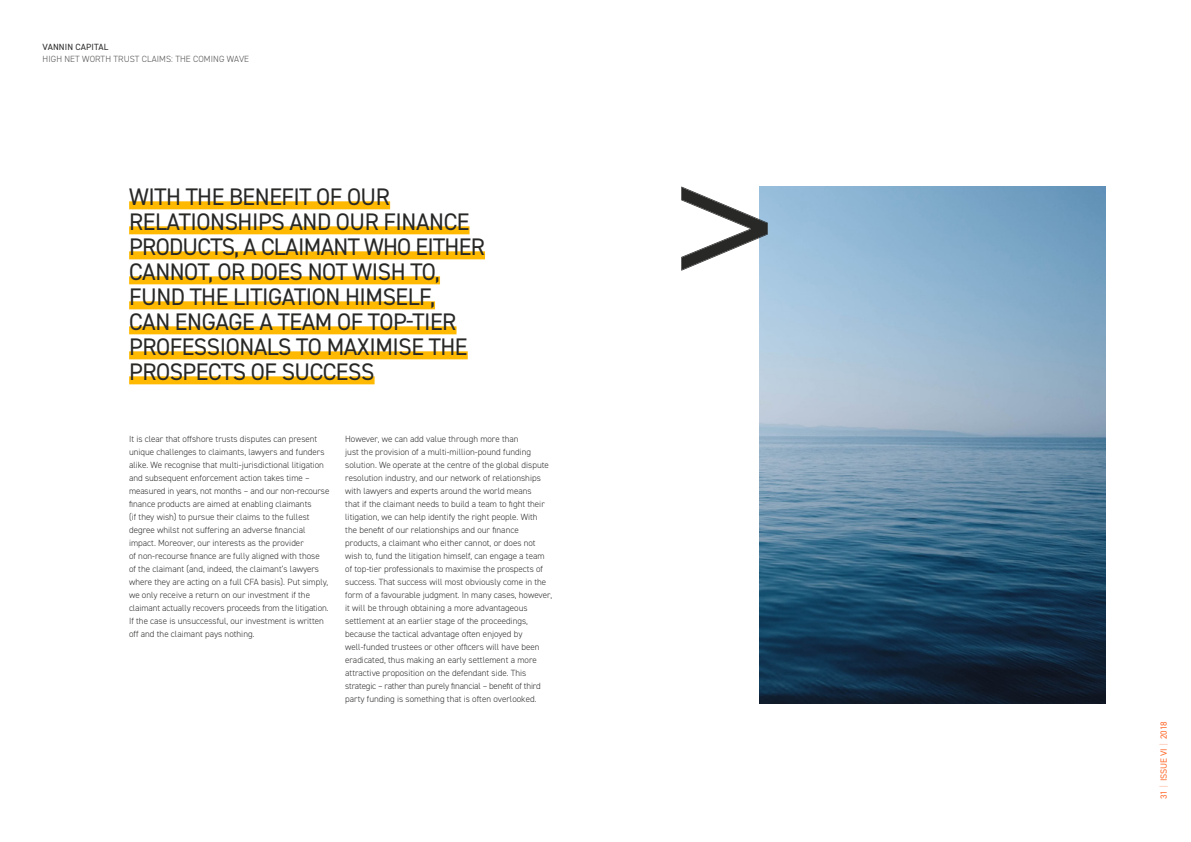
<style>
.page{position:relative;width:1191px;height:842px;background:#fff}
.page>*{position:absolute;margin:0;border:0;box-sizing:border-box;transform-origin:0 0}
.t1{font:24px/25px "DIN2014";letter-spacing:-.02em;color:#282827}
.t2{font:300 9px/13px "DIN2014";color:#323231}
.t3{font:300 9px "DIN2014";letter-spacing:.01em;color:#535352}
.t4{font:9px "DIN2014";letter-spacing:-.015em;color:#ff6c2f}
.t5{font:9px "DIN2014";letter-spacing:.01em;color:#282827}
.s1{font-weight:200}
</style>
<div class="page">
<img style="left:759px;top:187px;width:346px;height:516px">
<svg style="left:681px;top:187px;width:86px;height:84px"></svg>
<div style="left:129px;top:201px;width:261px;height:8px;background:#ffb900"></div>
<div style="left:129px;top:226px;width:340px;height:8px;background:#ffb900"></div>
<div style="left:129px;top:251px;width:356px;height:8px;background:#ffb900"></div>
<div style="left:129px;top:276px;width:311px;height:8px;background:#ffb900"></div>
<div style="left:129px;top:301px;width:306px;height:8px;background:#ffb900"></div>
<div style="left:129px;top:326px;width:327px;height:8px;background:#ffb900"></div>
<div style="left:129px;top:351px;width:339px;height:8px;background:#ffb900"></div>
<div style="left:129px;top:376px;width:245px;height:8px;background:#ffb900"></div>
<p class="t5" style="left:43px;top:41px;width:67px">VANNIN CAPITAL</p>
<p class="t3" style="left:43px;top:54px;width:208px">HIGH NET WORTH TRUST CLAIMS: THE COMING WAVE</p>
<h1 class="t1" style="left:129px;top:184px;width:357px">WITH THE BENEFIT OF OUR<br>RELATIONSHIPS AND OUR FINANCE<br>PRODUCTS, A CLAIMANT WHO EITHER<br>CANNOT, OR DOES NOT WISH TO,<br>FUND THE LITIGATION HIMSELF,<br>CAN ENGAGE A TEAM OF TOP-TIER<br>PROFESSIONALS TO MAXIMISE THE<br>PROSPECTS OF SUCCESS</h1>
<p class="t2" style="left:129px;top:433px;width:202px">It is clear that offshore trusts disputes can present unique challenges to claimants, lawyers and funders alike. We recognise that multi-jurisdictional litigation and subsequent enforcement action takes time – measured in years, not months – and our non-recourse finance products are aimed at enabling claimants<br>(if they wish) to pursue their claims to the fullest degree whilst not suffering an adverse financial impact. Moreover, our interests as the provider<br>of non-recourse finance are fully aligned with those<br>of the claimant (and, indeed, the claimant’s lawyers where they are acting on a full CFA basis). Put simply, we only receive a return on our investment if the claimant actually recovers proceeds from the litigation.<br>If the case is unsuccessful, our investment is written off and the claimant pays nothing.</p>
<p class="t2" style="left:345px;top:432px;width:209px">However, we can add value through more than<br>just the provision of a multi-million-pound funding solution. We operate at the centre of the global dispute resolution industry, and our network of relationships with lawyers and experts around the world means<br>that if the claimant needs to build a team to fight their litigation, we can help identify the right people. With<br>the benefit of our relationships and our finance products, a claimant who either cannot, or does not wish to, fund the litigation himself, can engage a team of top-tier professionals to maximise the prospects of success. That success will most obviously come in the form of a favourable judgment. In many cases, however, it will be through obtaining a more advantageous settlement at an earlier stage of the proceedings, because the tactical advantage often enjoyed by well-funded trustees or other officers will have been eradicated, thus making an early settlement a more attractive proposition on the defendant side. This strategic – rather than purely financial – benefit of third party funding is something that is often overlooked.</p>
<p class="t4" style="left:1158px;top:799px;width:79px;rotate:-90deg">31 <span class="s1">|</span> ISSUE VI <span class="s1">|</span> 2018</p>
</div>
